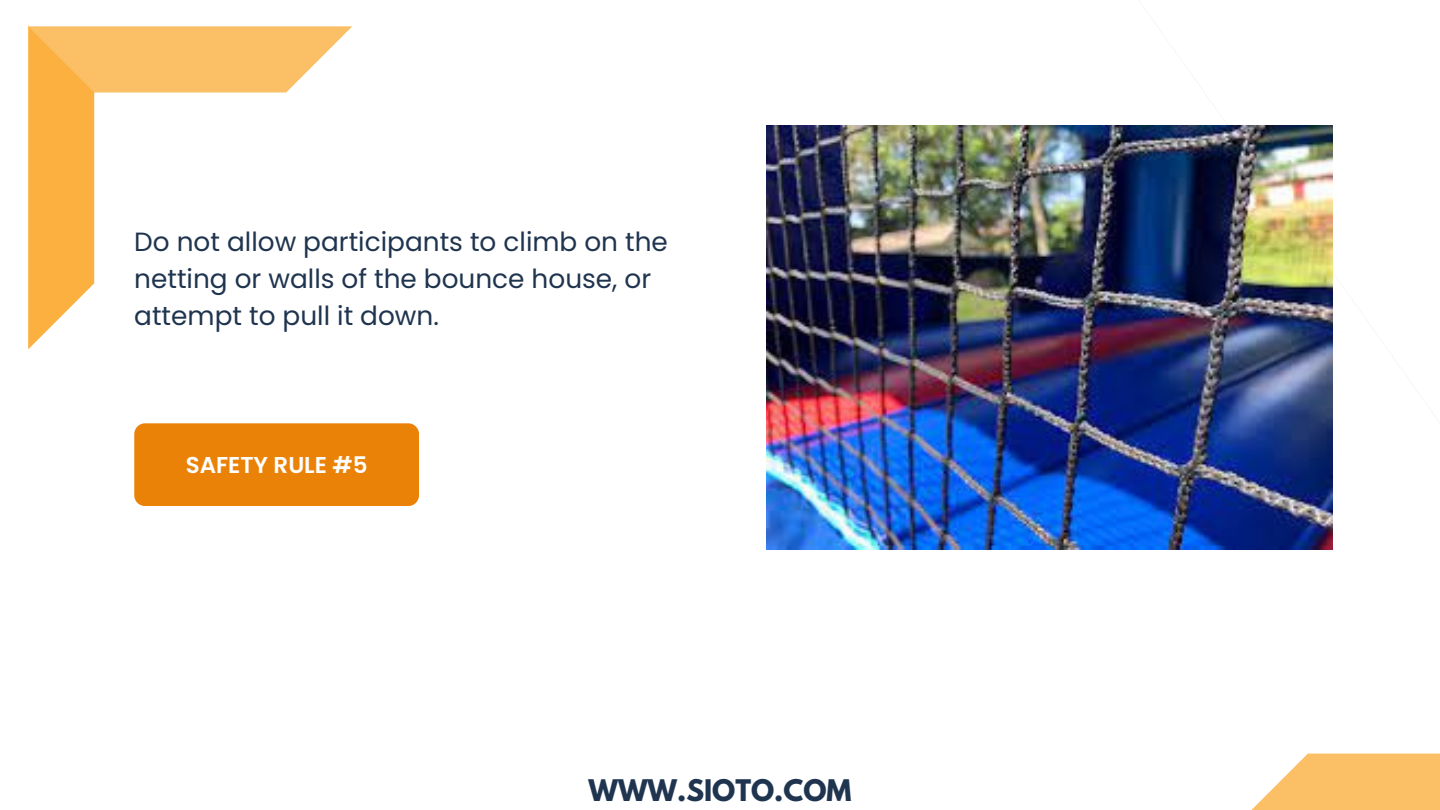
<style>
.page{position:relative;width:1440px;height:810px;background:#fff}
.page>*{position:absolute;margin:0;border:0;box-sizing:border-box;transform-origin:0 0}
.t1{font:700 26.4px "League Spartan";color:#1f344f}
.t2{font:26.3px/36.8px "Poppins";color:#1f344f}
.t3{font:600 22.9px "Poppins";color:#fff}
</style>
<div class="page">
<div style="left:134px;top:423px;width:285px;height:83px;background:#eb8208;border-radius:11px"></div>
<svg style="left:28px;top:25px;width:259px;height:324px"></svg>
<svg style="left:28px;top:26px;width:324px;height:66px"></svg>
<svg style="left:1251px;top:754px;width:189px;height:56px"></svg>
<img style="left:767px;top:125px;width:566px;height:425px">
<p class="t2" style="left:134px;top:224px;width:535px">Do not allow participants to climb on the netting or walls of the bounce house, or attempt to pull it down.</p>
<p class="t3" style="left:186px;top:449px;width:183px">SAFETY RULE #5</p>
<p class="t1" style="left:589px;top:777px;width:264px">WWW.SIOTO.COM</p>
</div>
